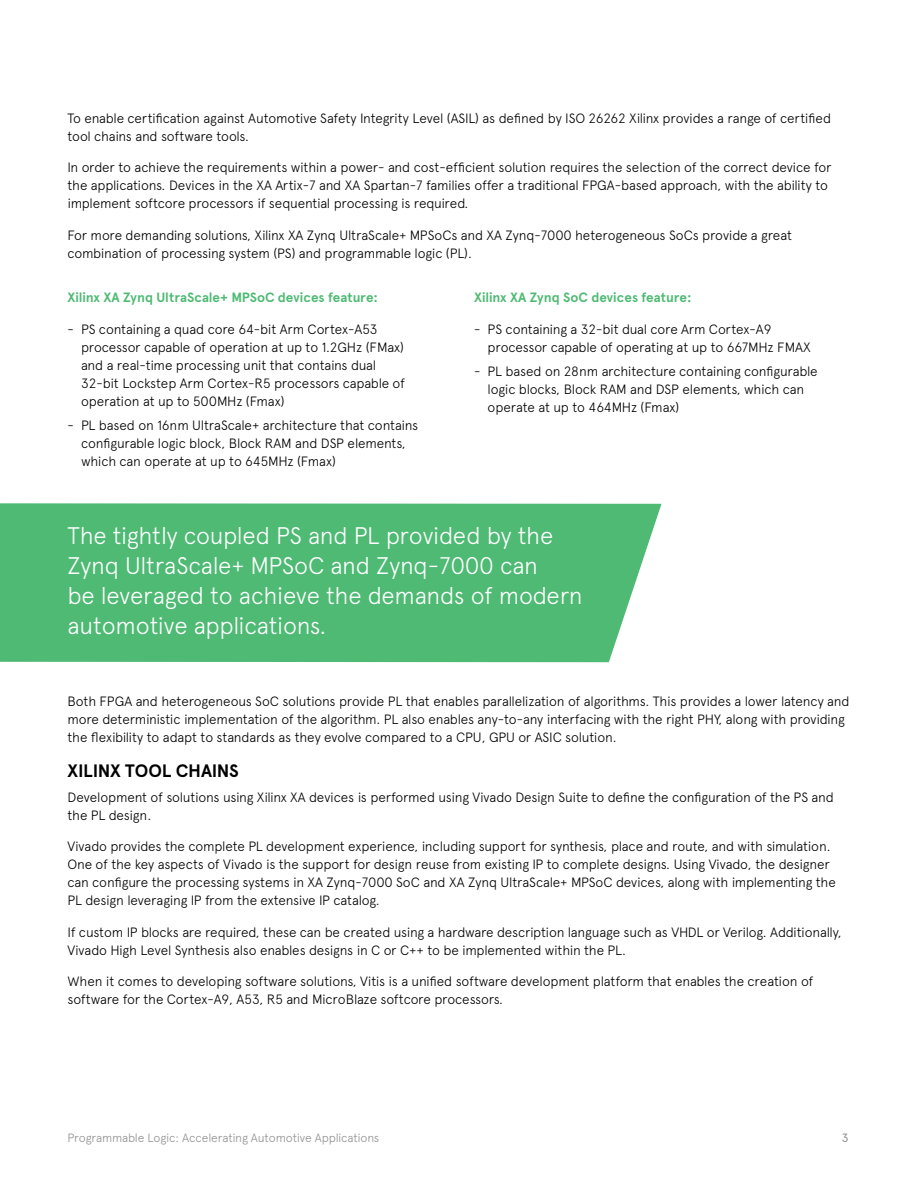
<style>
.page{position:relative;width:918px;height:1188px;background:#fff}
.page>*{position:absolute;margin:0;border:0;box-sizing:border-box;transform-origin:0 0}
.t1{font:300 24px/30px "Apercu Avnet";letter-spacing:-.01em;color:#fff}
.t2{font:700 18px "Apercu Avnet";letter-spacing:-.01em;color:#000}
.t3{font:300 13.5px/18px "Apercu Avnet";letter-spacing:-.015em;color:#000}
.t4{font:700 13.5px "Apercu Avnet";color:#4fba74}
.t5{font:300 12px "Apercu Avnet";letter-spacing:-.01em;color:#919091}
.t6{font:12px "Apercu Avnet Mono";color:#919091}
</style>
<div class="page">
<div style="left:0;top:503px;width:662px;height:159px;background:#4fba74"></div>
<p class="t3" style="left:68px;top:108px;width:765px">To enable certification against Automotive Safety Integrity Level (ASIL) as defined by ISO 26262 Xilinx provides a range of certified tool chains and software tools.</p>
<p class="t3" style="left:68px;top:157px;width:765px">In order to achieve the requirements within a power- and cost-efficient solution requires the selection of the correct device for the applications. Devices in the XA Artix-7 and XA Spartan-7 families offer a traditional FPGA-based approach, with the ability to implement softcore processors if sequential processing is required.</p>
<p class="t3" style="left:68px;top:225px;width:726px">For more demanding solutions, Xilinx XA Zynq UltraScale+ MPSoCs and XA Zynq-7000 heterogeneous SoCs provide a great combination of processing system (PS) and programmable logic (PL).</p>
<p class="t4" style="left:68px;top:287px;width:312px">Xilinx XA Zynq UltraScale+ MPSoC devices feature:</p>
<p class="t3" style="left:81px;top:319px;width:326px;text-indent:-14px">- PS containing a quad core 64-bit Arm Cortex-A53 processor capable of operation at up to 1.2GHz (FMax) and a real-time processing unit that contains dual 32-bit Lockstep Arm Cortex-R5 processors capable of operation at up to 500MHz (Fmax)</p>
<p class="t3" style="left:81px;top:415px;width:339px;text-indent:-14px">- PL based on 16nm UltraScale+ architecture that contains configurable logic block, Block RAM and DSP elements, which can operate at up to 645MHz (Fmax)</p>
<p class="t4" style="left:474px;top:287px;width:219px">Xilinx XA Zynq SoC devices feature:</p>
<p class="t3" style="left:488px;top:319px;width:325px;text-indent:-14px">- PS containing a 32-bit dual core Arm Cortex-A9 processor capable of operating at up to 667MHz FMAX</p>
<p class="t3" style="left:488px;top:361px;width:332px;text-indent:-14px">- PL based on 28nm architecture containing configurable logic blocks, Block RAM and DSP elements, which can operate at up to 464MHz (Fmax)</p>
<h1 class="t1" style="left:68px;top:519px;width:517px">The tightly coupled PS and PL provided by the Zynq UltraScale+ MPSoC and Zynq-7000 can<br>be leveraged to achieve the demands of modern automotive applications.</h1>
<p class="t3" style="left:68px;top:691px;width:783px">Both FPGA and heterogeneous SoC solutions provide PL that enables parallelization of algorithms. This provides a lower latency and more deterministic implementation of the algorithm. PL also enables any-to-any interfacing with the right PHY, along with providing the flexibility to adapt to standards as they evolve compared to a CPU, GPU or ASIC solution.</p>
<h2 class="t2" style="left:68px;top:757px;width:173px">XILINX TOOL CHAINS</h2>
<p class="t3" style="left:68px;top:787px;width:768px">Development of solutions using Xilinx XA devices is performed using Vivado Design Suite to define the configuration of the PS and the PL design.</p>
<p class="t3" style="left:68px;top:836px;width:770px">Vivado provides the complete PL development experience, including support for synthesis, place and route, and with simulation.<br>One of the key aspects of Vivado is the support for design reuse from existing IP to complete designs. Using Vivado, the designer can configure the processing systems in XA Zynq-7000 SoC and XA Zynq UltraScale+ MPSoC devices, along with implementing the PL design leveraging IP from the extensive IP catalog.</p>
<p class="t3" style="left:68px;top:922px;width:776px">If custom IP blocks are required, these can be created using a hardware description language such as VHDL or Verilog. Additionally,<br>Vivado High Level Synthesis also enables designs in C or C++ to be implemented within the PL.</p>
<p class="t3" style="left:68px;top:971px;width:747px">When it comes to developing software solutions, Vitis is a unified software development platform that enables the creation of software for the Cortex-A9, A53, R5 and MicroBlaze softcore processors.</p>
<p class="t5" style="left:68px;top:1128px;width:313px">Programmable Logic: Accelerating Automotive Applications</p>
<p class="t6" style="left:842px;top:1128px;width:9px">3</p>
</div>
